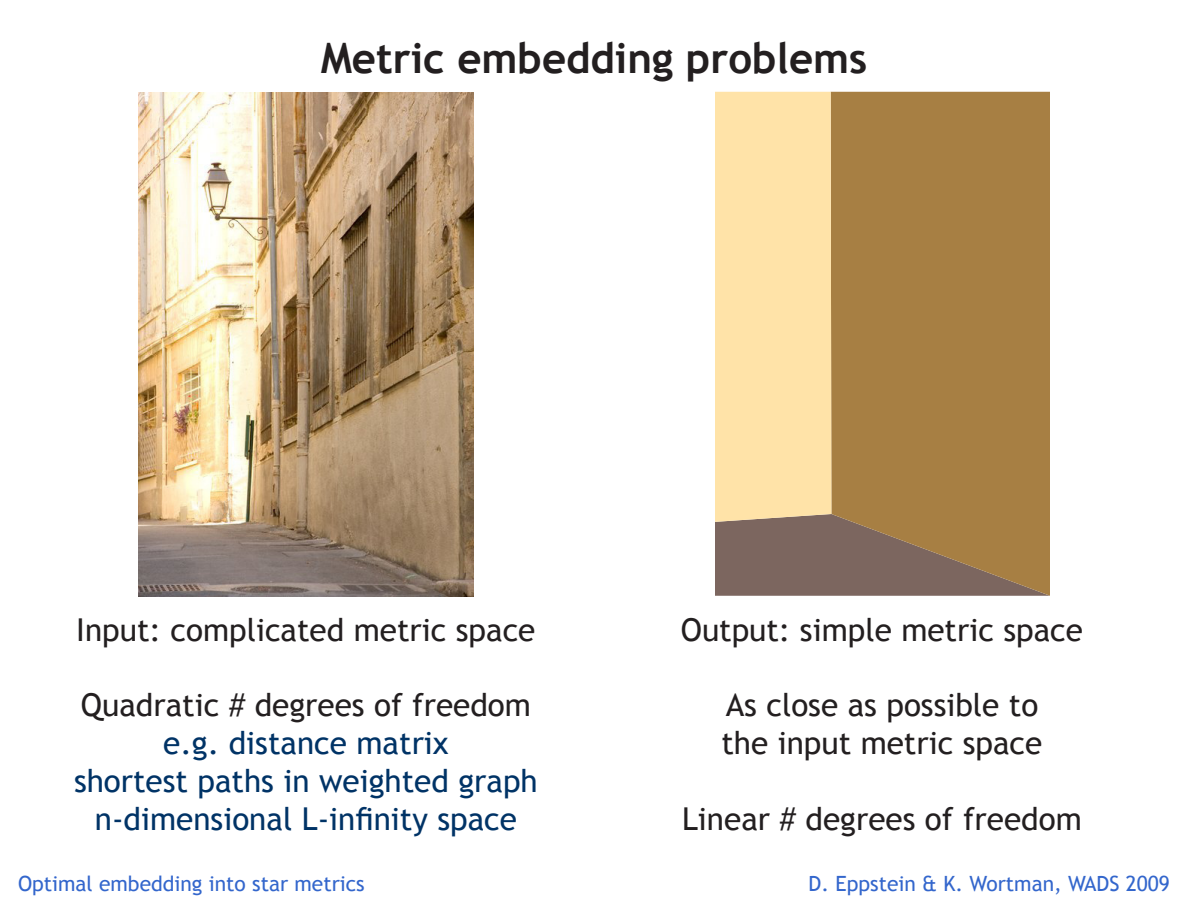
<style>
.page{position:relative;width:1188px;height:918px;background:#fff}
.page>*{position:absolute;margin:0;border:0;box-sizing:border-box;transform-origin:0 0}
.t1{font:700 42px "Trebuchet MS";color:#231f20}
.t2{font:31.5px "Trebuchet MS";color:#231f20}
.t3{font:31.5px "Trebuchet MS";color:#036}
.t4{font:21px "Trebuchet MS";color:#36c}
</style>
<div class="page">
<img style="left:138px;top:93px;width:335px;height:504px">
<div style="left:715px;top:522px;width:116px;height:73px;background:#7c665f"></div>
<svg style="left:831px;top:92px;width:219px;height:503px;background:#a37d45"></svg>
<div style="left:715px;top:92px;width:116px;height:430px;background:#ffe3a8"></div>
<p class="t1" style="left:321px;top:32px;width:548px">Metric embedding problems</p>
<p class="t2" style="left:76px;top:611px;width:461px">Input: complicated metric space</p>
<p class="t2" style="left:81px;top:687px;width:452px">Quadratic # degrees of freedom</p>
<p class="t3" style="left:163px;top:725px;width:287px">e.g. distance matrix</p>
<p class="t3" style="left:74px;top:762px;width:465px">shortest paths in weighted graph</p>
<p class="t3" style="left:95px;top:800px;width:424px">n-dimensional L-infinity space</p>
<p class="t2" style="left:681px;top:611px;width:404px">Output: simple metric space</p>
<p class="t2" style="left:726px;top:687px;width:314px">As close as possible to</p>
<p class="t2" style="left:721px;top:725px;width:322px">the input metric space</p>
<p class="t2" style="left:682px;top:800px;width:401px">Linear # degrees of freedom</p>
<p class="t4" style="left:18px;top:872px;width:348px">Optimal embedding into star metrics</p>
<p class="t4" style="left:809px;top:872px;width:363px">D. Eppstein &amp; K. Wortman, WADS 2009</p>
</div>
